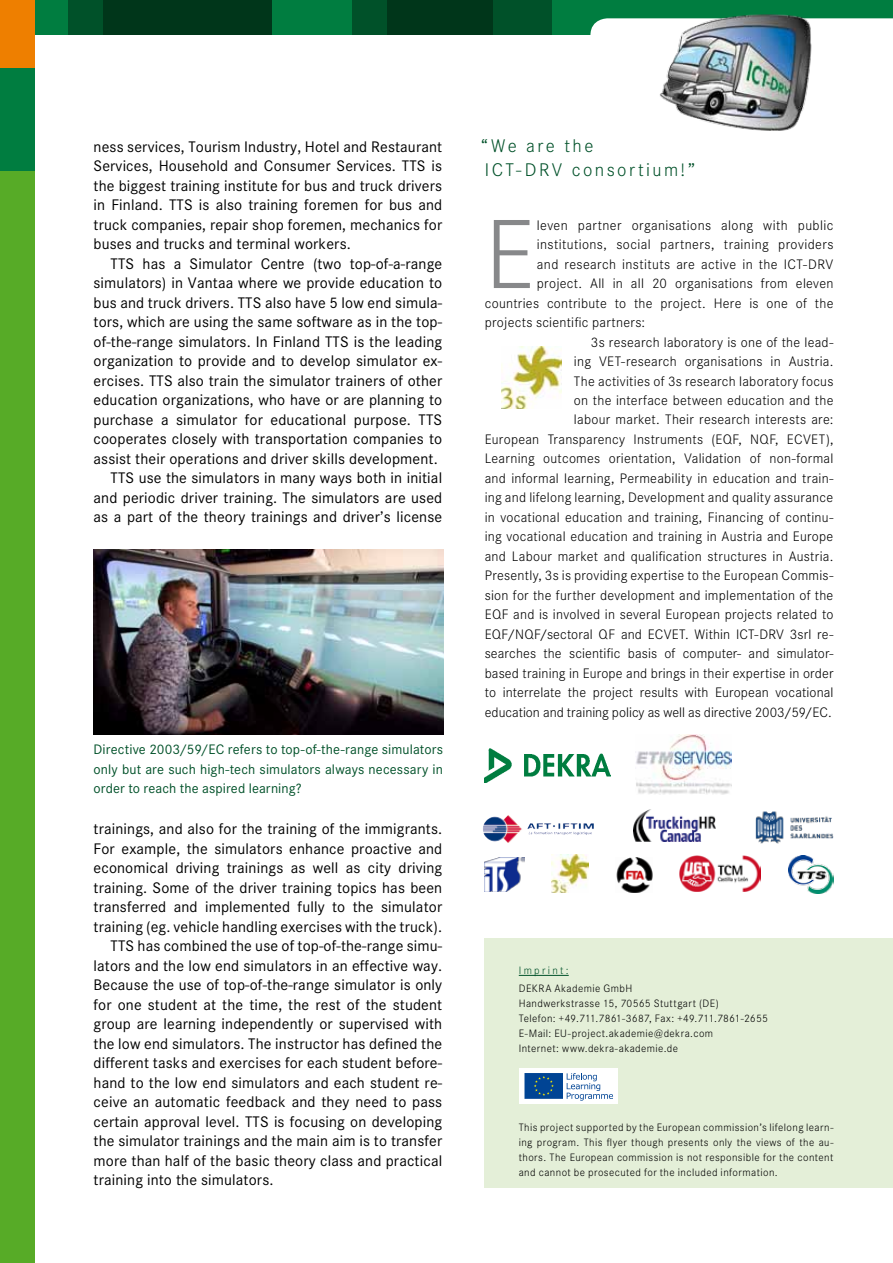
<style>
.page{position:relative;width:893px;height:1263px;background:#fff}
.page>*{position:absolute;margin:0;border:0;box-sizing:border-box;transform-origin:0 0}
.t1{font:300 96.3px "Corporate SBQ";color:#87888a}
.t2{font:300 18px/24px "Corporate SBQ";letter-spacing:.135em;color:#005129}
.t3{font:15px/19.5px "Corporate SBQ";letter-spacing:.01em;color:#000;text-align:justify}
.t4{font:300 13.5px "Corporate SBQ";letter-spacing:.02em;color:#000}
.t5{font:13.5px/19.5px "Corporate SBQ";letter-spacing:.01em;color:#005129;text-align:justify}
.t6{font:300 13.5px "Corporate SBQ";color:#000}
.t7{font:300 10.5px/15px "Corporate SBQ";letter-spacing:.04em;color:#000}
.t8{font:300 10.5px "Corporate SBQ";letter-spacing:.22em;color:#005129}
</style>
<div class="page">
<div style="left:0;top:0;width:893px;height:34px;background:#00361a"></div>
<div style="left:493px;top:0;width:340px;height:34px;background:#005129"></div>
<div style="left:553px;top:0;width:340px;height:34px;background:#007d40"></div>
<div style="left:34px;top:0;width:34px;height:34px;background:#007d40"></div>
<div style="left:68px;top:0;width:34px;height:34px;background:#005129"></div>
<div style="left:272px;top:0;width:102px;height:34px;background:#007d40"></div>
<div style="left:352px;top:0;width:34px;height:34px;background:#005129"></div>
<div style="left:0;top:0;width:34px;height:1263px;background:#57ab27"></div>
<div style="left:0;top:0;width:34px;height:68px;background:#ee7f00"></div>
<div style="left:0;top:68px;width:34px;height:102px;background:#007d40"></div>
<img style="left:94px;top:550px;width:349px;height:184px">
<div style="left:485px;top:938px;width:408px;height:250px;background:#e4efd8"></div>
<hr style="left:519px;top:975px;width:50px;height:1px;background:#005129">
<div style="left:519px;top:1068px;width:99px;height:35px;background:#fff"></div>
<svg style="left:524px;top:1073px;width:89px;height:27px"></svg>
<svg style="left:590px;top:18px;width:303px;height:17px;background:#f3f8f6"></svg>
<img style="left:659px;top:14px;width:155px;height:117px">
<img style="left:634px;top:809px;width:81px;height:32px">
<img style="left:616px;top:857px;width:36px;height:36px">
<img style="left:483px;top:815px;width:111px;height:28px">
<img style="left:485px;top:857px;width:39px;height:35px">
<img style="left:788px;top:855px;width:45px;height:39px">
<img style="left:679px;top:856px;width:82px;height:36px">
<img style="left:552px;top:854px;width:36px;height:39px">
<img style="left:485px;top:749px;width:125px;height:34px">
<img style="left:636px;top:735px;width:95px;height:59px">
<img style="left:502px;top:347px;width:59px;height:62px">
<img style="left:755px;top:811px;width:79px;height:32px">
<p class="t3" style="left:94px;top:137px;width:350px">ness services, Tourism Industry, Hotel and Restaurant Services, Household and Consumer Services. TTS is the biggest training institute for bus and truck drivers in Finland. TTS is also training foremen for bus and truck companies, repair shop foremen, mechanics for buses and trucks and terminal workers.</p>
<p class="t3" style="left:111px;top:254px;width:333px">TTS has a Simulator Centre (two top-of-a-range</p>
<p class="t3" style="left:94px;top:273px;width:350px">simulators) in Vantaa where we provide education to</p>
<p class="t3" style="left:94px;top:293px;width:350px">bus and truck drivers. TTS also have 5 low end simula-</p>
<p class="t3" style="left:94px;top:312px;width:350px">tors, which are using the same software as in the top-</p>
<p class="t3" style="left:94px;top:332px;width:350px">of-the-range simulators. In Finland TTS is the leading</p>
<p class="t3" style="left:94px;top:351px;width:350px">organization to provide and to develop simulator ex-</p>
<p class="t3" style="left:94px;top:371px;width:350px">ercises. TTS also train the simulator trainers of other</p>
<p class="t3" style="left:94px;top:390px;width:350px">education organizations, who have or are planning to</p>
<p class="t3" style="left:94px;top:410px;width:350px">purchase a simulator for educational purpose. TTS</p>
<p class="t3" style="left:94px;top:429px;width:350px">cooperates closely with transportation companies to</p>
<p class="t3" style="left:94px;top:449px;width:346px">assist their operations and driver skills development.</p>
<p class="t3" style="left:111px;top:468px;width:333px">TTS use the simulators in many ways both in initial</p>
<p class="t3" style="left:94px;top:488px;width:350px">and periodic driver training. The simulators are used</p>
<p class="t3" style="left:94px;top:507px;width:350px">as a part of the theory trainings and driver’s license</p>
<p class="t5" style="left:94px;top:740px;width:351px">Directive 2003/59/EC refers to top-of-the-range simulators only but are such high-tech simulators always necessary in order to reach the aspired learning?</p>
<p class="t3" style="left:94px;top:819px;width:350px">trainings, and also for the training of the immigrants.</p>
<p class="t3" style="left:94px;top:839px;width:350px">For example, the simulators enhance proactive and</p>
<p class="t3" style="left:94px;top:858px;width:350px">economical driving trainings as well as city driving</p>
<p class="t3" style="left:94px;top:878px;width:350px">training. Some of the driver training topics has been</p>
<p class="t3" style="left:94px;top:897px;width:350px">transferred and implemented fully to the simulator</p>
<p class="t3" style="left:94px;top:917px;width:350px">training (eg. vehicle handling exercises with the truck).</p>
<p class="t3" style="left:111px;top:936px;width:333px">TTS has combined the use of top-of-the-range simu-</p>
<p class="t3" style="left:94px;top:956px;width:350px">lators and the low end simulators in an effective way.</p>
<p class="t3" style="left:94px;top:975px;width:350px">Because the use of top-of-the-range simulator is only</p>
<p class="t3" style="left:94px;top:995px;width:350px">for one student at the time, the rest of the student</p>
<p class="t3" style="left:94px;top:1014px;width:350px">group are learning independently or supervised with</p>
<p class="t3" style="left:94px;top:1034px;width:350px">the low end simulators. The instructor has defined the</p>
<p class="t3" style="left:94px;top:1053px;width:350px">different tasks and exercises for each student before-</p>
<p class="t3" style="left:94px;top:1073px;width:350px">hand to the low end simulators and each student re-</p>
<p class="t3" style="left:94px;top:1092px;width:350px">ceive an automatic feedback and they need to pass</p>
<p class="t3" style="left:94px;top:1112px;width:350px">certain approval level. TTS is focusing on developing</p>
<p class="t3" style="left:94px;top:1131px;width:350px">the simulator trainings and the main aim is to transfer</p>
<p class="t3" style="left:94px;top:1151px;width:350px">more than half of the basic theory class and practical</p>
<p class="t3" style="left:94px;top:1170px;width:181px">training into the simulators.</p>
<p class="t2" style="left:481px;top:134px;width:216px">“We are the<br>ICT-DRV consortium!”</p>
<h1 class="t1" style="left:485px;top:199px;width:52px">E</h1>
<p class="t4" style="left:537px;top:217px;width:298px">leven partner organisations along with public</p>
<p class="t4" style="left:537px;top:236px;width:298px">institutions, social partners, training providers</p>
<p class="t4" style="left:537px;top:256px;width:298px">and research instituts are active in the ICT-DRV</p>
<p class="t4" style="left:537px;top:275px;width:298px">project. All in all 20 organisations from eleven</p>
<p class="t4" style="left:485px;top:295px;width:350px">countries contribute to the project. Here is one of the</p>
<p class="t4" style="left:485px;top:314px;width:162px">projects scientific partners:</p>
<p class="t4" style="left:591px;top:334px;width:244px">3s research laboratory is one of the lead-</p>
<p class="t4" style="left:574px;top:353px;width:261px">ing VET-research organisations in Austria.</p>
<p class="t4" style="left:574px;top:373px;width:261px">The activities of 3s research laboratory focus</p>
<p class="t4" style="left:574px;top:392px;width:261px">on the interface between education and the</p>
<p class="t4" style="left:574px;top:412px;width:261px">labour market. Their research interests are:</p>
<p class="t4" style="left:485px;top:431px;width:350px">European Transparency Instruments (EQF, NQF, ECVET),</p>
<p class="t4" style="left:485px;top:451px;width:350px">Learning outcomes orientation, Validation of non-formal</p>
<p class="t4" style="left:485px;top:470px;width:350px">and informal learning, Permeability in education and train-</p>
<p class="t4" style="left:485px;top:490px;width:350px">ing and lifelong learning, Development and quality assurance</p>
<p class="t4" style="left:485px;top:509px;width:350px">in vocational education and training, Financing of continu-</p>
<p class="t4" style="left:485px;top:529px;width:350px">ing vocational education and training in Austria and Europe</p>
<p class="t4" style="left:485px;top:548px;width:350px">and Labour market and qualification structures in Austria.</p>
<p class="t4" style="left:485px;top:568px;width:350px">Presently, 3s is providing expertise to the European Commis-</p>
<p class="t4" style="left:485px;top:587px;width:350px">sion for the further development and implementation of the</p>
<p class="t4" style="left:485px;top:607px;width:350px">EQF and is involved in several European projects related to</p>
<p class="t4" style="left:485px;top:626px;width:350px">EQF/NQF/sectoral QF and ECVET. Within ICT-DRV 3srl re-</p>
<p class="t4" style="left:485px;top:646px;width:350px">searches the scientific basis of computer- and simulator-</p>
<p class="t4" style="left:485px;top:665px;width:350px">based training in Europe and brings in their expertise in order</p>
<p class="t4" style="left:485px;top:685px;width:350px">to interrelate the project results with European vocational</p>
<p class="t6" style="left:485px;top:704px;width:348px">education and training policy as well as directive 2003/59/EC.</p>
<p class="t8" style="left:519px;top:964px;width:51px">Imprint:</p>
<p class="t7" style="left:519px;top:981px;width:251px">DEKRA Akademie GmbH<br>Handwerkstrasse 15, 70565 Stuttgart (DE)<br>Telefon: +49.711.7861-3687, Fax: +49.711.7861-2655<br>E-Mail: EU-project.akademie@dekra.com<br>Internet: www.dekra-akademie.de</p>
<p class="t7" style="left:519px;top:1120px;width:316px;text-align:justify">This project supported by the European commission’s lifelong learn&shy;ing program. This flyer though presents only the views of the au&shy;thors. The European commission is not responsible for the content and cannot be prosecuted for the included information.</p>
</div>
